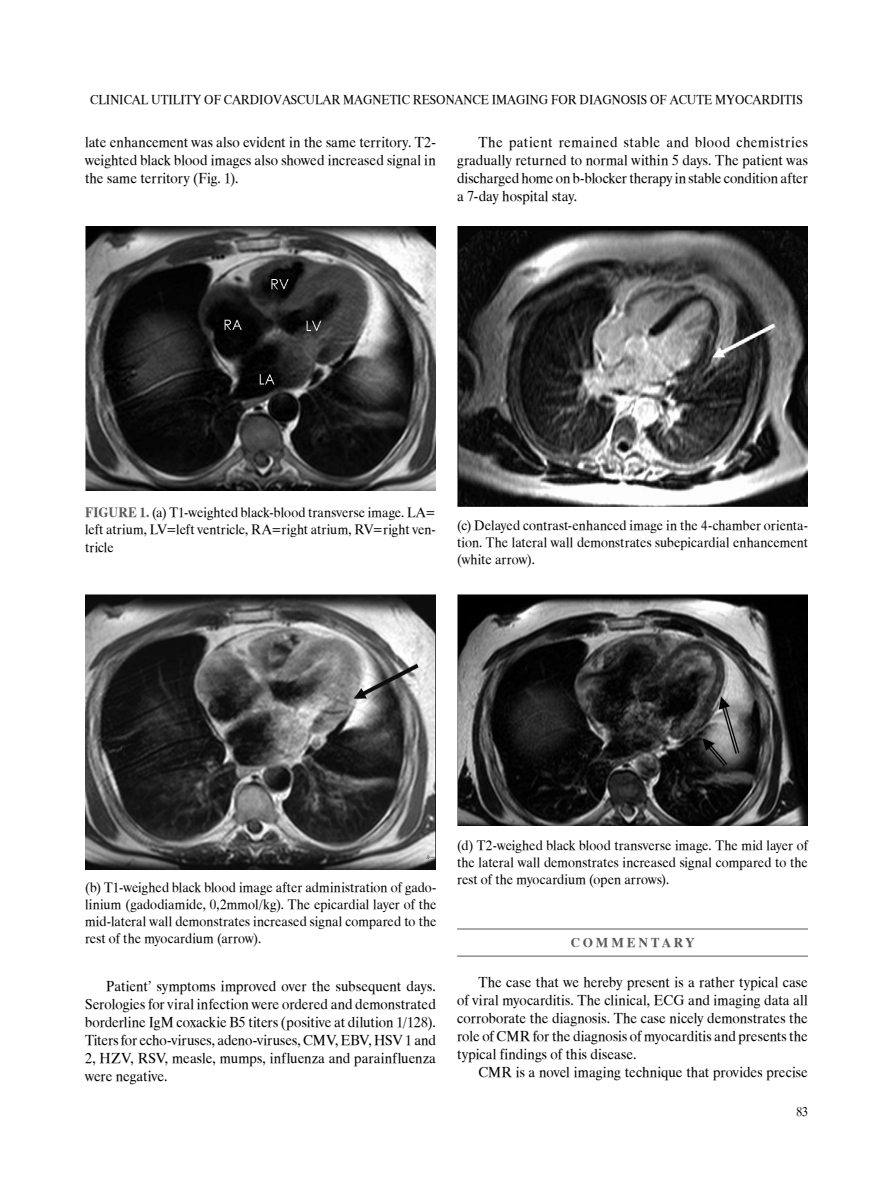
<style>
.page{position:relative;width:893px;height:1191px;background:#fff}
.page>*{position:absolute;margin:0;border:0;box-sizing:border-box;transform-origin:0 0}
.t1{font:15px/18px "UB Times";color:#000;text-align:justify;scale:.95 1}
.t2{font:14.25px/17.1px "UB Times";color:#000;text-align:justify;scale:.95 1}
.t3{font:14.25px "UB Times Bold";color:#58595b;scale:.95 1}
.t4{font:13.5px "UB Times";color:#000;scale:.9 1}
.t5{font:13.5px "UB Times Bold";letter-spacing:.21em;color:#58595b}
.s1{font-family:"UB Times Bold";color:#58595b}
</style>
<div class="page">
<img style="left:85px;top:227px;width:351px;height:263px">
<img style="left:85px;top:594px;width:351px;height:275px">
<img style="left:457px;top:227px;width:351px;height:279px">
<img style="left:457px;top:594px;width:351px;height:232px">
<hr style="left:457px;top:928px;width:351px;height:1px;background:#58595b">
<hr style="left:457px;top:955px;width:351px;height:1px;background:#58595b">
<p class="t4" style="left:90px;top:92px;width:19px">Clinical</p>
<p class="t4" style="left:151px;top:92px;width:20px">Utility</p>
<p class="t4" style="left:204px;top:92px;width:42px">of Cardiovascular</p>
<p class="t4" style="left:343px;top:92px;width:23px">Magnetic</p>
<p class="t4" style="left:413px;top:92px;width:21px">Resonance</p>
<p class="t4" style="left:492px;top:92px;width:16px">Imaging</p>
<p class="t4" style="left:551px;top:92px;width:11px">for</p>
<p class="t4" style="left:580px;top:92px;width:20px">Diagnosis</p>
<p class="t4" style="left:650px;top:92px;width:42px">of Acute</p>
<p class="t4" style="left:715px;top:92px;width:22px">Myocarditis</p>
<p class="t1" style="left:85px;top:134px;width:371px">late enhancement was also evident in the same territory. T2- weighted black blood images also showed increased signal in the same territory (Fig. 1).</p>
<p class="t1" style="left:457px;top:134px;width:371px;text-indent:21px">The patient remained stable and blood chemistries gradually returned to normal within 5 days. The patient was discharged home on b-blocker therapy in stable condition after a 7-day hospital stay.</p>
<p class="t2" style="left:85px;top:504px;width:371px;text-indent:33px"><span class="s1">RE 1.</span> (a) T1-weighted black-blood transverse image. LA= left atrium, LV=left ventricle, RA=right atrium, RV=right ven&shy;tricle</p>
<p class="t3" style="left:85px;top:505px;width:10px">FIGU</p>
<p class="t2" style="left:457px;top:517px;width:371px">(c) Delayed contrast-enhanced image in the 4-chamber orienta&shy;tion. The lateral wall demonstrates subepicardial enhancement (white arrow).</p>
<p class="t2" style="left:85px;top:879px;width:371px">(b) T1-weighed black blood image after administration of gado&shy;linium (gadodiamide, 0,2mmol/kg). The epicardial layer of the mid-lateral wall demonstrates increased signal compared to the rest of the myocardium (arrow).</p>
<p class="t1" style="left:85px;top:977px;width:371px;text-indent:21px">Patient’ symptoms improved over the subsequent days.<br>Serologies for viral infection were ordered and demonstrated borderline IgM coxackie B5 titers (positive at dilution 1/128).<br>Titers for echo-viruses, adeno-viruses, CMV, EBV, HSV 1 and 2, HZV, RSV, measle, mumps, influenza and parainfluenza were negative.</p>
<p class="t2" style="left:457px;top:837px;width:371px">(d) T2-weighed black blood transverse image. The mid layer of the lateral wall demonstrates increased signal compared to the rest of the myocardium (open arrows).</p>
<p class="t5" style="left:571px;top:935px;width:122px">CO MMEN TA RY</p>
<p class="t1" style="left:457px;top:973px;width:371px;text-indent:21px">The case that we hereby present is a rather typical case of viral myocarditis. The clinical, ECG and imaging data all corroborate the diagnosis. The case nicely demonstrates the role of CMR for the diagnosis of myocarditis and presents the typical findings of this disease.</p>
<p class="t1" style="left:478px;top:1063px;width:348px">CMR is a novel imaging technique that provides precise</p>
<p class="t4" style="left:796px;top:1104px;width:14px">83</p>
</div>
